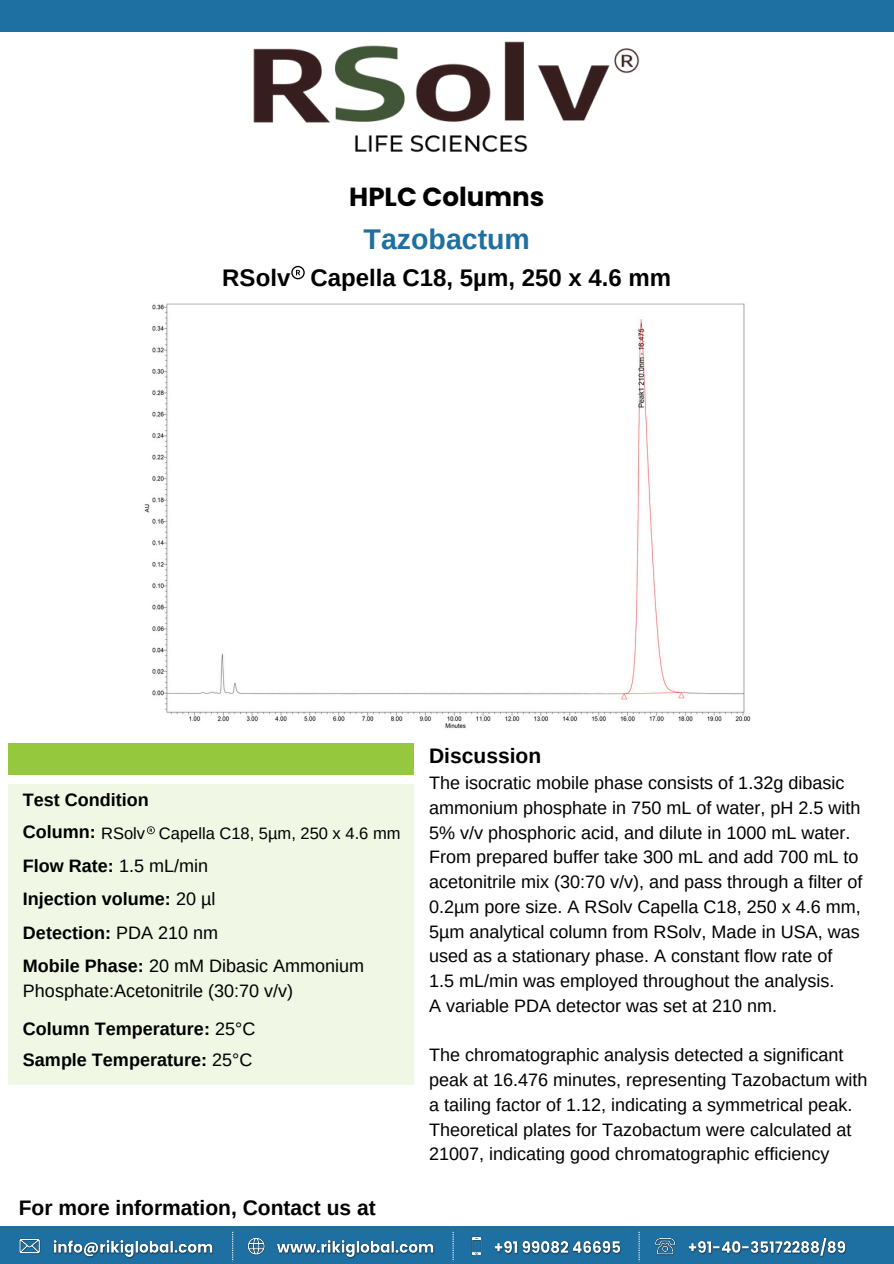
<style>
.page{position:relative;width:894px;height:1264px;background:#fff}
.page>*{position:absolute;margin:0;border:0;box-sizing:border-box;transform-origin:0 0}
.t1{font:700 28.5px "Arimo";color:#1e6fa2}
.t2{font:700 26.1px "Poppins";color:#000}
.t3{font:700 24px "Arimo";color:#000}
.t4{font:700 21px "Arimo";color:#000}
.t5{font:18px/24.8px "Arimo";color:#000}
.t6{font:700 18px "Arimo";color:#000}
.t7{font:16.5px "Arimo";color:#000}
.s1{font-weight:700;font-size:18px}
.s2{font-weight:400}
.s3{font-weight:700}
</style>
<div class="page">
<div style="left:0;top:0;width:893px;height:32px;background:#1e6fa2"></div>
<div style="left:8px;top:743px;width:405px;height:31px;background:#96c83d"></div>
<svg style="left:291px;top:266px;width:14px;height:13px"></svg>
<img style="left:144px;top:303px;width:606px;height:426px">
<div style="left:8px;top:784px;width:405px;height:300px;background:#f0f7e4"></div>
<img style="left:253px;top:41px;width:387px;height:112px">
<div style="left:0;top:1226px;width:893px;height:37px;background:#1e6fa2"></div>
<img style="left:247px;top:1237px;width:18px;height:18px">
<img style="left:471px;top:1236px;width:11px;height:20px">
<img style="left:19px;top:1238px;width:22px;height:16px">
<img style="left:655px;top:1237px;width:21px;height:18px">
<img style="left:276px;top:1240px;width:159px;height:19px">
<img style="left:494px;top:1241px;width:128px;height:14px">
<img style="left:53px;top:1240px;width:161px;height:19px">
<img style="left:688px;top:1237px;width:159px;height:20px">
<svg style="left:232px;top:1231px;width:1px;height:31px"></svg>
<svg style="left:452px;top:1231px;width:1px;height:31px"></svg>
<svg style="left:638px;top:1231px;width:1px;height:31px"></svg>
<svg style="left:147px;top:826px;width:8px;height:8px"></svg>
<h2 class="t2" style="left:349px;top:178px;width:197px">HPLC Columns</h2>
<p class="t1" style="left:363px;top:223px;width:168px">Tazobactum</p>
<p class="t3" style="left:222px;top:264px;width:450px">RSolv Capella C18, 5µm, 250 x 4.6 mm</p>
<h5 class="t6" style="left:23px;top:790px;width:127px">Test Condition</h5>
<h5 class="t7" style="left:23px;top:823px;width:379px"><span class="s1">Column:</span> RSolv Capella C18, 5µm, 250 x 4.6 mm</h5>
<h5 class="t6" style="left:23px;top:855px;width:186px">Flow Rate: <span class="s2">1.5 mL/min</span></h5>
<h3 class="t6" style="left:23px;top:888px;width:194px">Injection volume: <span class="s2">20 µl</span></h3>
<h5 class="t6" style="left:23px;top:922px;width:196px">Detection: <span class="s2">PDA 210 nm</span></h5>
<h5 class="t5" style="left:23px;top:953px;width:342px"><span class="s3">Mobile Phase:</span> 20 mM Dibasic Ammonium<br>Phosphate:Acetonitrile (30:70 v/v)</h5>
<p class="t6" style="left:23px;top:1018px;width:234px">Column Temperature: <span class="s2">25°C</span></p>
<p class="t6" style="left:23px;top:1050px;width:231px">Sample Temperature: <span class="s2">25°C</span></p>
<h4 class="t4" style="left:19px;top:1196px;width:358px">For more information, Contact us at</h4>
<p class="t4" style="left:429px;top:743px;width:113px">Discussion</p>
<h4 class="t5" style="left:429px;top:770px;width:434px">The isocratic mobile phase consists of 1.32g dibasic ammonium phosphate in 750 mL of water, pH 2.5 with 5% v/v phosphoric acid, and dilute in 1000 mL water.<br>From prepared buffer take 300 mL and add 700 mL to acetonitrile mix (30:70 v/v), and pass through a filter of 0.2µm pore size. A RSolv Capella C18, 250 x 4.6 mm, 5µm analytical column from RSolv, Made in USA, was used as a stationary phase. A constant flow rate of<br>1.5 mL/min was employed throughout the analysis.<br>A variable PDA detector was set at 210 nm.</h4>
<h5 class="t5" style="left:429px;top:1042px;width:439px">The chromatographic analysis detected a significant peak at 16.476 minutes, representing Tazobactum with a tailing factor of 1.12, indicating a symmetrical peak.<br>Theoretical plates for Tazobactum were calculated at 21007, indicating good chromatographic efficiency</h5>
</div>
